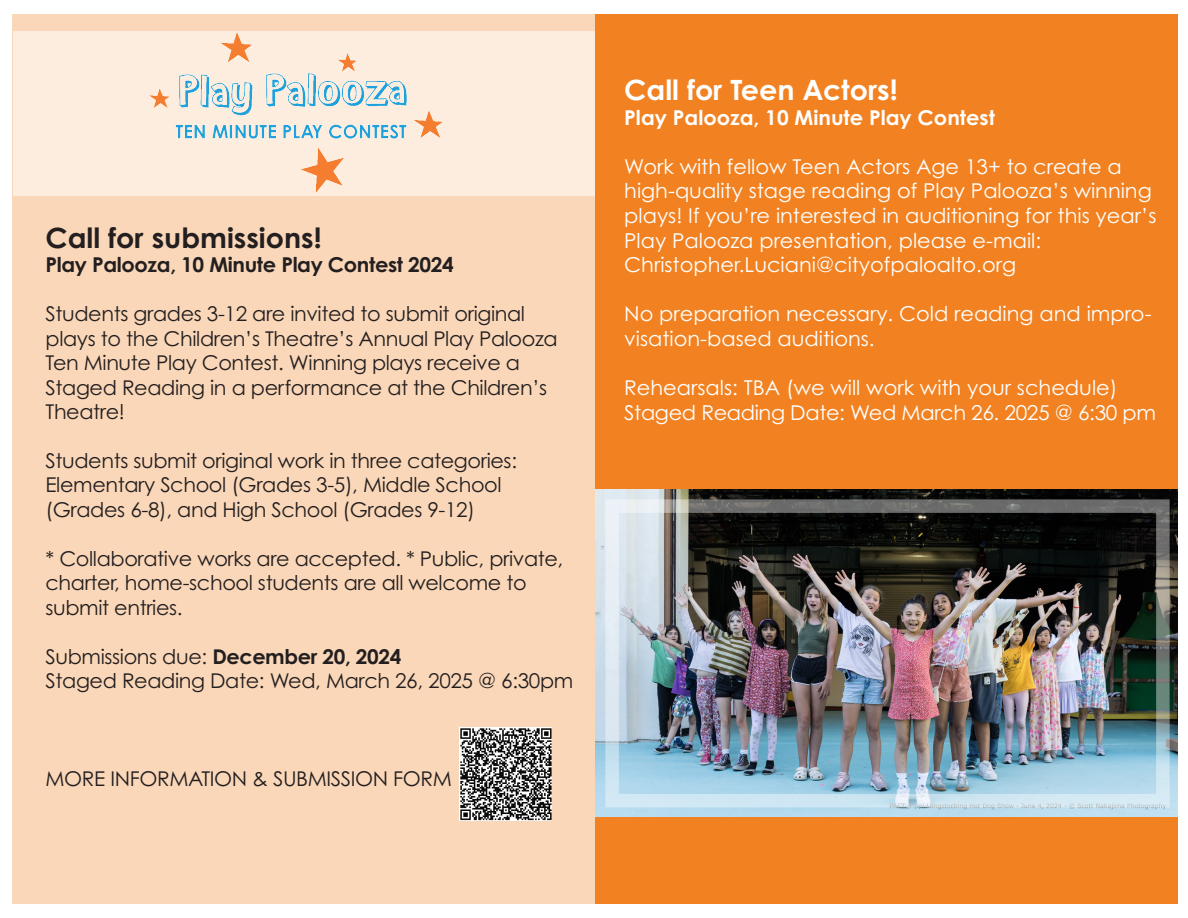
<style>
.page{position:relative;width:1188px;height:918px;background:#fff}
.page>*{position:absolute;margin:0;border:0;box-sizing:border-box;transform-origin:0 0}
.t1{font:700 27.9px "Century Gothic Pro";color:#231f20}
.t2{font:700 27.9px "Century Gothic Pro";color:#fff}
.t3{font:20.55px/24.6px "Century Gothic Pro";color:#fff}
.t4{font:700 20.55px "Century Gothic Pro";letter-spacing:-.02em;color:#231f20}
.t5{font:700 20.55px "Century Gothic Pro";color:#fff}
.t6{font:20.4px/24.5px "Century Gothic Pro";letter-spacing:-.02em;color:#231f20}
.s1{font-weight:700}
</style>
<div class="page">
<div style="left:12px;top:14px;width:582px;height:889px;background:#fad7b8"></div>
<div style="left:595px;top:14px;width:583px;height:889px;background:#f28221"></div>
<div style="left:13px;top:32px;width:581px;height:164px;background:#fceddf"></div>
<img style="left:149px;top:32px;width:293px;height:161px">
<img style="left:595px;top:489px;width:583px;height:328px">
<div style="left:605px;top:499px;width:565px;height:308px;border:14px solid #fff"></div>
<img style="left:459px;top:728px;width:92px;height:92px">
<h1 class="t1" style="left:46px;top:220px;width:278px">Call for submissions!</h1>
<p class="t4" style="left:46px;top:252px;width:410px">Play Palooza, 10 Minute Play Contest 2024</p>
<p class="t6" style="left:46px;top:302px;width:514px">Students grades 3-12 are invited to submit original plays to the Children’s Theatre’s Annual Play Palooza Ten Minute Play Contest. Winning plays receive a Staged Reading in a performance at the Children’s Theatre!</p>
<p class="t6" style="left:46px;top:448px;width:473px">Students submit original work in three categories:<br>Elementary School (Grades 3-5), Middle School (Grades 6-8), and High School (Grades 9-12)</p>
<p class="t6" style="left:46px;top:546px;width:519px">* Collaborative works are accepted. * Public, private, charter, home-school students are all welcome to submit entries.</p>
<p class="t6" style="left:46px;top:644px;width:529px">Submissions due: <span class="s1">December 20, 2024<br></span>Staged Reading Date: Wed, March 26, 2025 @ 6:30pm</p>
<p class="t6" style="left:46px;top:766px;width:408px">MORE INFORMATION &amp; SUBMISSION FORM</p>
<h1 class="t2" style="left:624px;top:72px;width:275px">Call for Teen Actors!</h1>
<p class="t5" style="left:624px;top:104px;width:372px">Play Palooza, 10 Minute Play Contest</p>
<p class="t3" style="left:624px;top:154px;width:534px">Work with fellow Teen Actors Age 13+ to create a high-quality stage reading of Play Palooza’s winning plays! If you’re interested in auditioning for this year’s Play Palooza presentation, please e-mail:<br>Christopher.Luciani@cityofpaloalto.org</p>
<p class="t3" style="left:624px;top:302px;width:529px">No preparation necessary. Cold reading and impro&shy;visation-based auditions.</p>
<p class="t3" style="left:624px;top:375px;width:533px">Rehearsals: TBA (we will work with your schedule)<br>Staged Reading Date: Wed March 26. 2025 @ 6:30 pm</p>
</div>
